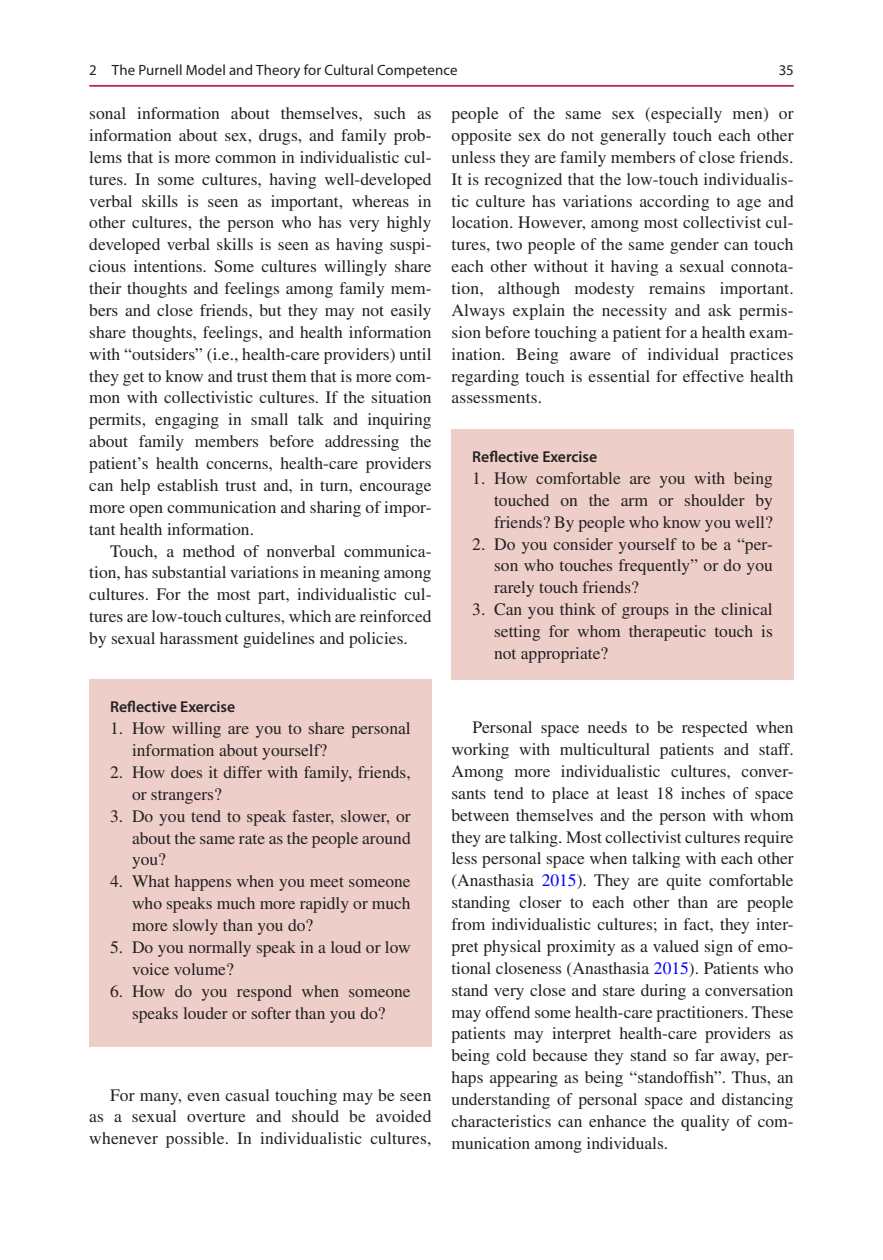
<style>
.page{position:relative;width:883px;height:1260px;background:#fff}
.page>*{position:absolute;margin:0;border:0;box-sizing:border-box;transform-origin:0 0}
.t1{font:17.5px/21.9px "Jmfhjm Times LT Std";color:#231f20;text-align:justify}
.t2{font:600 15.75px "Vbhbls Myriad Pro";color:#231f20}
.t3{font:14.88px "Pgthsg Myriad Pro";letter-spacing:.01em;color:#231f20}
.t4{font:14.88px "Jgjhwj Myriad Pro";color:#231f20}
.s1{color:#00f}
</style>
<div class="page">
<div style="left:89px;top:680px;width:343px;height:367px;background:#edcec9"></div>
<div style="left:451px;top:429px;width:343px;height:251px;background:#edcec9"></div>
<hr style="left:89px;top:85px;width:705px;height:2px;background:#b6274b">
<p class="t3" style="left:89px;top:61px;width:370px">2 The Purnell Model and Theory for Cultural Competence</p>
<p class="t4" style="left:779px;top:61px;width:16px">35</p>
<p class="t1" style="left:89px;top:102px;width:344px">sonal information about themselves, such as information about sex, drugs, and family prob&shy;lems that is more common in individualistic cul&shy;tures. In some cultures, having well-developed verbal skills is seen as important, whereas in other cultures, the person who has very highly developed verbal skills is seen as having suspi&shy;cious intentions. Some cultures willingly share their thoughts and feelings among family mem&shy;bers and close friends, but they may not easily share thoughts, feelings, and health information with “outsiders” (i.e., health-care providers) until they get to know and trust them that is more com&shy;mon with collectivistic cultures. If the situation permits, engaging in small talk and inquiring about family members before addressing the patient’s health concerns, health-care providers can help establish trust and, in turn, encourage more open communication and sharing of impor&shy;tant health information.</p>
<p class="t1" style="left:89px;top:540px;width:344px;text-indent:21px">Touch, a method of nonverbal communica&shy;tion, has substantial variations in meaning among cultures. For the most part, individualistic cul&shy;tures are low-touch cultures, which are reinforced by sexual harassment guidelines and policies.</p>
<p class="t2" style="left:110px;top:697px;width:127px">Reflective Exercise</p>
<p class="t1" style="left:132px;top:717px;width:280px;text-indent:-22px">1. How willing are you to share personal information about yourself?</p>
<p class="t1" style="left:132px;top:761px;width:280px;text-indent:-22px">2. How does it differ with family, friends, or strangers?</p>
<p class="t1" style="left:132px;top:805px;width:280px;text-indent:-22px">3. Do you tend to speak faster, slower, or about the same rate as the people around you?</p>
<p class="t1" style="left:132px;top:870px;width:280px;text-indent:-22px">4. What happens when you meet someone who speaks much more rapidly or much more slowly than you do?</p>
<p class="t1" style="left:132px;top:936px;width:280px;text-indent:-22px">5. Do you normally speak in a loud or low voice volume?</p>
<p class="t1" style="left:110px;top:980px;width:302px;text-align:center">6. How do you respond when someone speaks louder or softer than you do?</p>
<p class="t1" style="left:89px;top:1084px;width:344px;text-indent:21px">For many, even casual touching may be seen as a sexual overture and should be avoided whenever possible. In individualistic cultures,</p>
<p class="t1" style="left:451px;top:102px;width:344px">people of the same sex (especially men) or opposite sex do not generally touch each other unless they are family members of close friends.<br>It is recognized that the low-touch individualis&shy;tic culture has variations according to age and location. However, among most collectivist cul&shy;tures, two people of the same gender can touch each other without it having a sexual connota&shy;tion, although modesty remains important.<br>Always explain the necessity and ask permis&shy;sion before touching a patient for a health exam&shy;ination. Being aware of individual practices regarding touch is essential for effective health assessments.</p>
<p class="t2" style="left:472px;top:447px;width:127px">Reflective Exercise</p>
<p class="t1" style="left:494px;top:467px;width:280px;text-indent:-22px">1. How comfortable are you with being touched on the arm or shoulder by friends? By people who know you well?</p>
<p class="t1" style="left:494px;top:533px;width:280px;text-indent:-22px">2. Do you consider yourself to be a “per&shy;son who touches frequently” or do you rarely touch friends?</p>
<p class="t1" style="left:494px;top:598px;width:280px;text-indent:-22px">3. Can you think of groups in the clinical setting for whom therapeutic touch is not appropriate?</p>
<p class="t1" style="left:451px;top:716px;width:344px;text-indent:21px">Personal space needs to be respected when working with multicultural patients and staff.<br>Among more individualistic cultures, conver&shy;sants tend to place at least 18 inches of space between themselves and the person with whom they are talking. Most collectivist cultures require less personal space when talking with each other (Anasthasia <span class="s1">2015</span>). They are quite comfortable standing closer to each other than are people from individualistic cultures; in fact, they inter&shy;pret physical proximity as a valued sign of emo&shy;tional closeness (Anasthasia <span class="s1">2015</span>). Patients who stand very close and stare during a conversation may offend some health-care practitioners. These patients may interpret health-care providers as being cold because they stand so far away, per&shy;haps appearing as being “standoffish”. Thus, an understanding of personal space and distancing characteristics can enhance the quality of com&shy;munication among individuals.</p>
</div>
